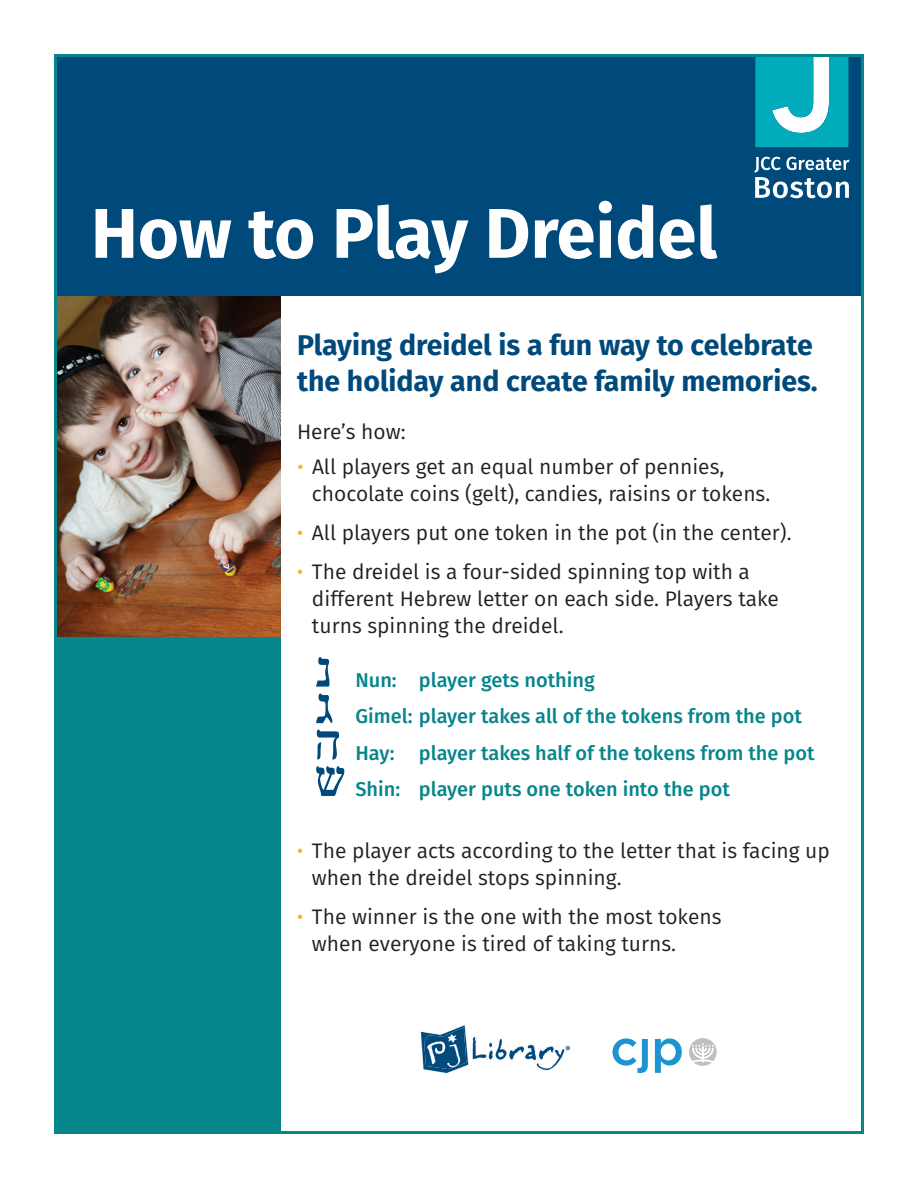
<style>
.page{position:relative;width:918px;height:1188px;background:#fff}
.page>*{position:absolute;margin:0;border:0;box-sizing:border-box;transform-origin:0 0}
.t1{font:700 70.35px "Fira Sans";color:#fff}
.t2{font:64.35px "Asjkjr";color:#00497b}
.t3{font:700 28.5px/36px "Fira Sans";color:#00497b}
.t4{font:21px/27px "Fira Sans";color:#231f20}
.t5{font:500 19.95px "Fira Sans";color:#06858b}
.s1{color:#fcb61c}
</style>
<div class="page">
<div style="left:54px;top:598px;width:226px;height:536px;background:#06858b"></div>
<svg style="left:689px;top:1038px;width:28px;height:28px"></svg>
<svg style="left:613px;top:1038px;width:69px;height:35px"></svg>
<img style="left:58px;top:296px;width:222px;height:340px">
<img style="left:420px;top:1025px;width:150px;height:48px">
<img style="left:424px;top:1027px;width:42px;height:42px">
<div style="left:54px;top:55px;width:810px;height:241px;background:#00497b"></div>
<svg style="left:755px;top:58px;width:93px;height:89px;background:#33bbc9"></svg>
<svg style="left:754px;top:157px;width:95px;height:41px"></svg>
<h1 class="t1" style="left:91px;top:206px;width:628px">How to Play Dreidel</h1>
<h3 class="t3" style="left:297px;top:330px;width:522px">Playing dreidel is a fun way to celebrate the holiday and create family memories.</h3>
<p class="t4" style="left:297px;top:420px;width:110px">Here’s how:</p>
<p class="t4" style="left:312px;top:455px;width:460px;text-indent:-15px"><span class="s1">•</span> All players get an equal number of pennies, chocolate coins (gelt), candies, raisins or tokens.</p>
<p class="t4" style="left:297px;top:521px;width:496px"><span class="s1">•</span> All players put one token in the pot (in the center).</p>
<p class="t4" style="left:312px;top:560px;width:468px;text-indent:-15px"><span class="s1">•</span> The dreidel is a four-sided spinning top with a different Hebrew letter on each side. Players take turns spinning the dreidel.</p>
<h2 class="t2" style="left:314px;top:627px;width:19px">b</h2>
<h2 class="t2" style="left:314px;top:663px;width:22px">d</h2>
<h2 class="t2" style="left:314px;top:700px;width:29px">v</h2>
<h2 class="t2" style="left:314px;top:736px;width:33px">a</h2>
<p class="t5" style="left:355px;top:672px;width:241px">Nun: player gets nothing</p>
<p class="t5" style="left:355px;top:708px;width:448px">Gimel: player takes all of the tokens from the pot</p>
<p class="t5" style="left:355px;top:745px;width:461px">Hay: player takes half of the tokens from the pot</p>
<p class="t5" style="left:355px;top:781px;width:376px">Shin: player puts one token into the pot</p>
<p class="t4" style="left:312px;top:839px;width:519px;text-indent:-15px"><span class="s1">•</span> The player acts according to the letter that is facing up when the dreidel stops spinning.</p>
<p class="t4" style="left:312px;top:905px;width:411px;text-indent:-15px"><span class="s1">•</span> The winner is the one with the most tokens when everyone is tired of taking turns.</p>
</div>
